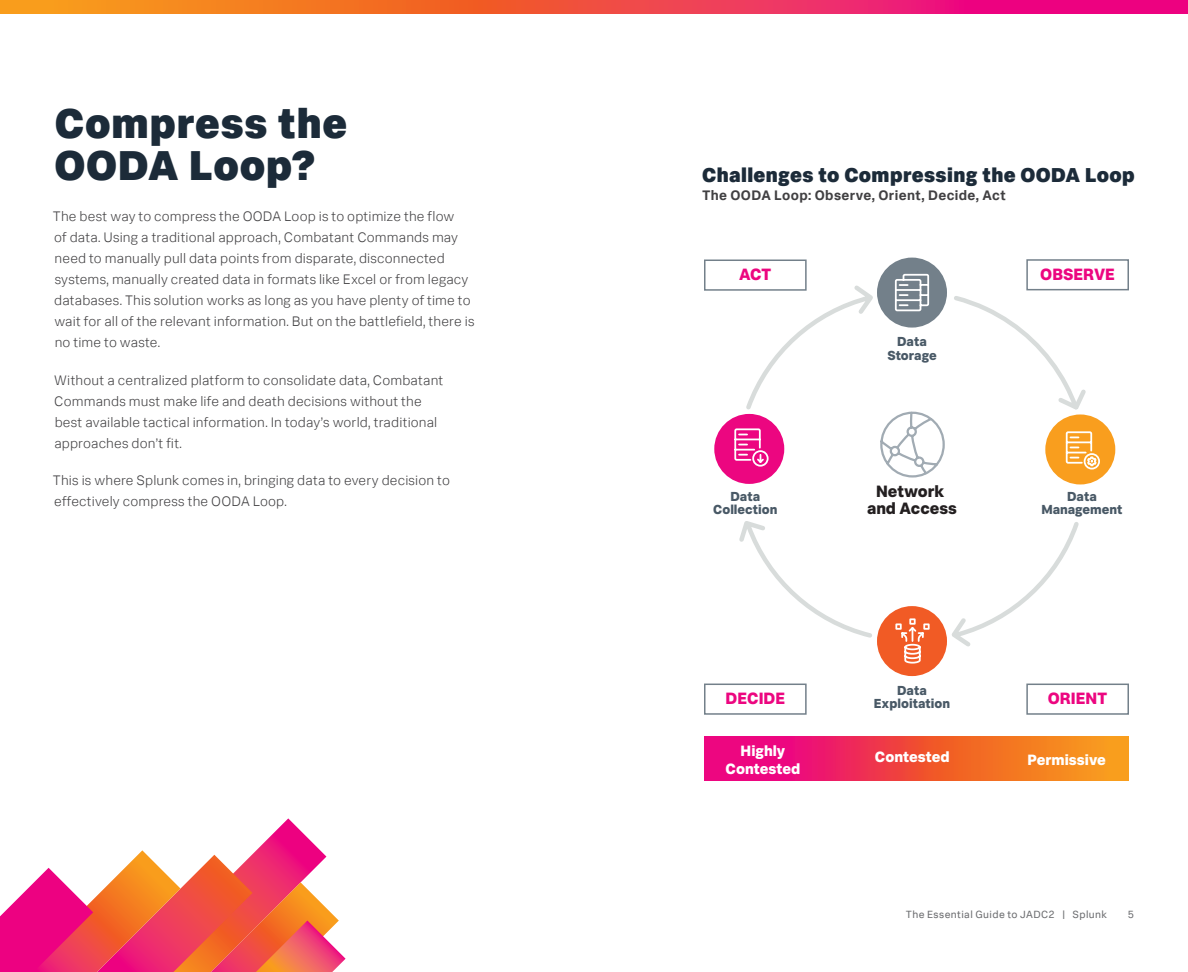
<style>
.page{position:relative;width:1188px;height:972px;background:#fff}
.page>*{position:absolute;margin:0;border:0;box-sizing:border-box;transform-origin:0 0}
.t1{font:900 42px/42px "Splunk Data Sans";letter-spacing:.02em;color:#1c2b39}
.t2{font:900 20.25px "Splunk Data Sans";letter-spacing:.015em;color:#1c2b39}
.t3{font:800 16.5px "Splunk Data Sans";color:#ec0680}
.t4{font:800 16.5px/16.6px "Splunk Data Sans";color:#231f20;text-align:center}
.t5{font:800 15px/18px "Splunk Data Sans";color:#fff;text-align:center}
.t6{font:300 13.8px/21px "Splunk Data Sans";letter-spacing:.01em;color:#414042}
.t7{font:700 13.8px "Splunk Data Sans";letter-spacing:.025em;color:#414042}
.t8{font:800 13.2px/13.6px "Splunk Data Sans";color:#495966;text-align:center}
.t9{font:10.5px "Splunk Data Sans";letter-spacing:.035em;color:#6d6e71}
</style>
<div class="page">
<svg style="left:0;top:0;width:1188px;height:14px;background:#f14c48"></svg>
<svg style="left:737px;top:282px;width:352px;height:367px"></svg>
<svg style="left:705px;top:736px;width:423px;height:45px;background:#f14a45"></svg>
<div style="left:704px;top:260px;width:103px;height:31px;border:2px solid #73808a"></div>
<div style="left:1026px;top:259px;width:103px;height:31px;border:2px solid #73808a"></div>
<div style="left:1026px;top:684px;width:103px;height:31px;border:2px solid #73808a"></div>
<div style="left:704px;top:684px;width:103px;height:31px;border:2px solid #73808a"></div>
<div style="left:877px;top:258px;width:70px;height:70px;background:#73808a;border-radius:50%"></div>
<svg style="left:894px;top:273px;width:36px;height:39px"></svg>
<div style="left:1045px;top:414px;width:70px;height:70px;background:#f99e1e;border-radius:50%"></div>
<svg style="left:1065px;top:431px;width:35px;height:39px"></svg>
<div style="left:714px;top:414px;width:70px;height:70px;background:#ec0680;border-radius:50%"></div>
<svg style="left:734px;top:428px;width:35px;height:39px"></svg>
<div style="left:877px;top:606px;width:70px;height:70px;background:#f15b25;border-radius:50%"></div>
<svg style="left:895px;top:618px;width:35px;height:46px"></svg>
<svg style="left:0;top:818px;width:346px;height:154px"></svg>
<h1 class="t1" style="left:54px;top:101px;width:294px">Compress the<br>OODA Loop?</h1>
<p class="t6" style="left:53px;top:206px;width:423px">The best way to compress the OODA Loop is to optimize the flow<br>of data. Using a traditional approach, Combatant Commands may need to manually pull data points from disparate, disconnected systems, manually created data in formats like Excel or from legacy databases. This solution works as long as you have plenty of time to wait for all of the relevant information. But on the battlefield, there is no time to waste.</p>
<p class="t6" style="left:54px;top:369px;width:391px">Without a centralized platform to consolidate data, Combatant Commands must make life and death decisions without the best available tactical information. In today’s world, traditional approaches don’t fit.</p>
<p class="t6" style="left:53px;top:469px;width:398px">This is where Splunk comes in, bringing data to every decision to effectively compress the OODA Loop.</p>
<h2 class="t2" style="left:702px;top:162px;width:434px">Challenges to Compressing the OODA Loop</h2>
<p class="t7" style="left:702px;top:187px;width:306px">The OODA Loop: Observe, Orient, Decide, Act</p>
<p class="t3" style="left:739px;top:264px;width:34px">ACT</p>
<p class="t3" style="left:1040px;top:264px;width:76px">OBSERVE</p>
<p class="t8" style="left:713px;top:489px;width:66px">Data<br>Collection</p>
<p class="t8" style="left:887px;top:334px;width:51px">Data<br>Storage</p>
<p class="t4" style="left:867px;top:482px;width:91px">Network and Access</p>
<p class="t8" style="left:1041px;top:489px;width:83px">Data<br>Management</p>
<p class="t8" style="left:874px;top:683px;width:78px">Data<br>Exploitation</p>
<p class="t3" style="left:726px;top:688px;width:61px">DECIDE</p>
<p class="t3" style="left:1048px;top:688px;width:62px">ORIENT</p>
<p class="t5" style="left:726px;top:741px;width:76px">Highly<br>Contested</p>
<p class="t5" style="left:875px;top:748px;width:76px">Contested</p>
<p class="t5" style="left:1028px;top:750px;width:80px">Permissive</p>
<p class="t9" style="left:906px;top:908px;width:203px">The Essential Guide to JADC2 | Splunk</p>
<p class="t9" style="left:1128px;top:908px;width:8px">5</p>
</div>
